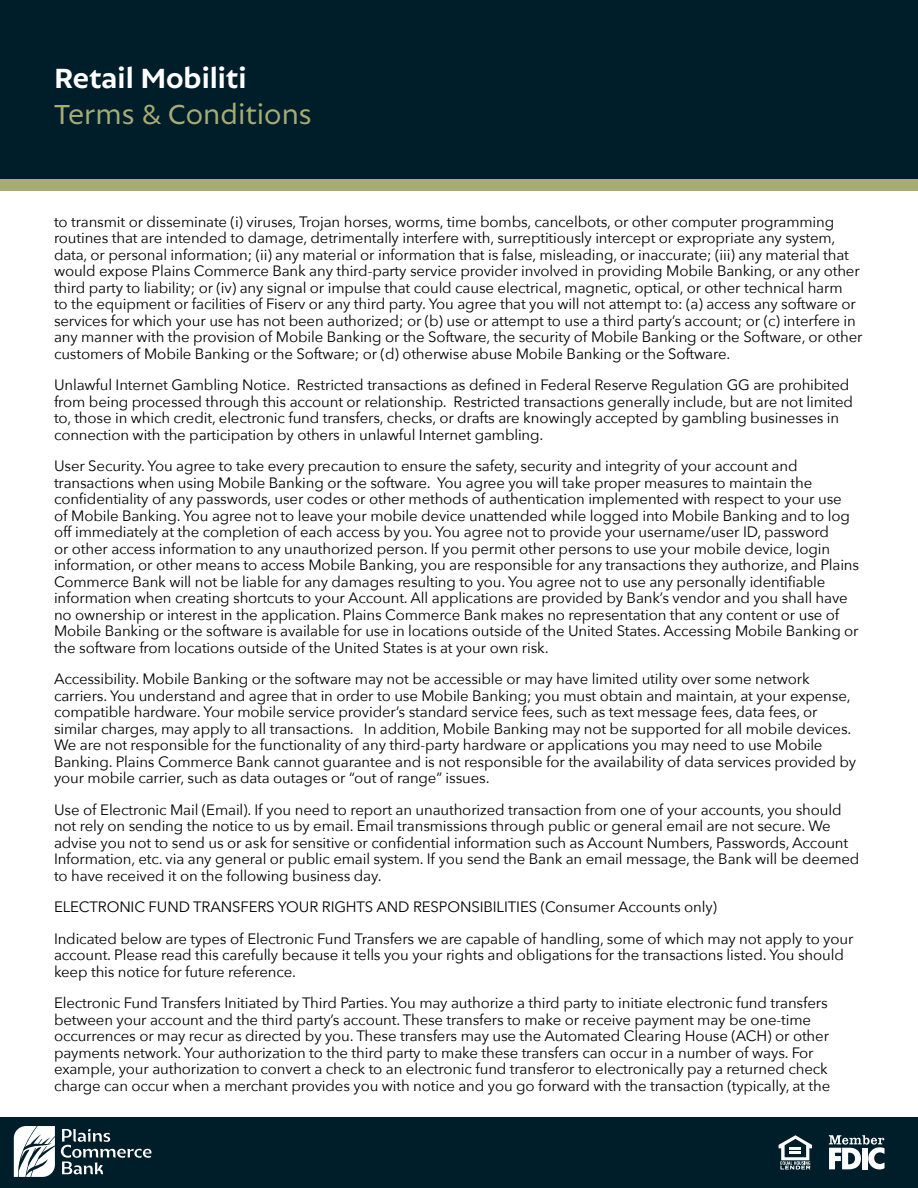
<style>
.page{position:relative;width:918px;height:1188px;background:#fff}
.page>*{position:absolute;margin:0;border:0;box-sizing:border-box;transform-origin:0 0}
.t1{font:30px "Autor";color:#a6ac74}
.t2{font:700 30px "Autor";color:#fff}
.t3{font:15px/16.5px "Avenir Next";letter-spacing:-.01em;color:#000}
</style>
<div class="page">
<div style="left:0;top:0;width:918px;height:191px;background:#001e29"></div>
<div style="left:0;top:1117px;width:918px;height:71px;background:#001e29"></div>
<svg style="left:829px;top:1135px;width:56px;height:34px"></svg>
<div style="left:862px;top:1148px;width:6px;height:21px;background:#fff"></div>
<svg style="left:779px;top:1135px;width:33px;height:34px"></svg>
<svg style="left:14px;top:1126px;width:41px;height:51px;background:#cbd1d3"></svg>
<svg style="left:61px;top:1129px;width:90px;height:45px"></svg>
<h1 class="t2" style="left:54px;top:60px;width:194px">Retail Mobiliti</h1>
<h1 class="t1" style="left:54px;top:96px;width:259px">Terms &amp; Conditions</h1>
<p class="t3" style="left:54px;top:213px;width:810px">to transmit or disseminate (i) viruses, Trojan horses, worms, time bombs, cancelbots, or other computer programming routines that are intended to damage, detrimentally interfere with, surreptitiously intercept or expropriate any system, data, or personal information; (ii) any material or information that is false, misleading, or inaccurate; (iii) any material that would expose Plains Commerce Bank any third-party service provider involved in providing Mobile Banking, or any other third party to liability; or (iv) any signal or impulse that could cause electrical, magnetic, optical, or other technical harm<br>to the equipment or facilities of Fiserv or any third party. You agree that you will not attempt to: (a) access any software or services for which your use has not been authorized; or (b) use or attempt to use a third party’s account; or (c) interfere in any manner with the provision of Mobile Banking or the Software, the security of Mobile Banking or the Software, or other customers of Mobile Banking or the Software; or (d) otherwise abuse Mobile Banking or the Software.</p>
<p class="t3" style="left:54px;top:376px;width:801px">Unlawful Internet Gambling Notice. Restricted transactions as defined in Federal Reserve Regulation GG are prohibited from being processed through this account or relationship. Restricted transactions generally include, but are not limited to, those in which credit, electronic fund transfers, checks, or drafts are knowingly accepted by gambling businesses in connection with the participation by others in unlawful Internet gambling.</p>
<p class="t3" style="left:54px;top:457px;width:807px">User Security. You agree to take every precaution to ensure the safety, security and integrity of your account and transactions when using Mobile Banking or the software. You agree you will take proper measures to maintain the confidentiality of any passwords, user codes or other methods of authentication implemented with respect to your use<br>of Mobile Banking. You agree not to leave your mobile device unattended while logged into Mobile Banking and to log off immediately at the completion of each access by you. You agree not to provide your username/user ID, password<br>or other access information to any unauthorized person. If you permit other persons to use your mobile device, login information, or other means to access Mobile Banking, you are responsible for any transactions they authorize, and Plains Commerce Bank will not be liable for any damages resulting to you. You agree not to use any personally identifiable information when creating shortcuts to your Account. All applications are provided by Bank’s vendor and you shall have no ownership or interest in the application. Plains Commerce Bank makes no representation that any content or use of Mobile Banking or the software is available for use in locations outside of the United States. Accessing Mobile Banking or the software from locations outside of the United States is at your own risk.</p>
<p class="t3" style="left:54px;top:670px;width:804px">Accessibility. Mobile Banking or the software may not be accessible or may have limited utility over some network carriers. You understand and agree that in order to use Mobile Banking; you must obtain and maintain, at your expense, compatible hardware. Your mobile service provider’s standard service fees, such as text message fees, data fees, or similar charges, may apply to all transactions. In addition, Mobile Banking may not be supported for all mobile devices.<br>We are not responsible for the functionality of any third-party hardware or applications you may need to use Mobile Banking. Plains Commerce Bank cannot guarantee and is not responsible for the availability of data services provided by your mobile carrier, such as data outages or “out of range” issues.</p>
<p class="t3" style="left:54px;top:801px;width:807px">Use of Electronic Mail (Email). If you need to report an unauthorized transaction from one of your accounts, you should not rely on sending the notice to us by email. Email transmissions through public or general email are not secure. We advise you not to send us or ask for sensitive or confidential information such as Account Numbers, Passwords, Account Information, etc. via any general or public email system. If you send the Bank an email message, the Bank will be deemed to have received it on the following business day.</p>
<p class="t3" style="left:54px;top:898px;width:665px">ELECTRONIC FUND TRANSFERS YOUR RIGHTS AND RESPONSIBILITIES (Consumer Accounts only)</p>
<p class="t3" style="left:54px;top:930px;width:801px">Indicated below are types of Electronic Fund Transfers we are capable of handling, some of which may not apply to your account. Please read this carefully because it tells you your rights and obligations for the transactions listed. You should keep this notice for future reference.</p>
<p class="t3" style="left:54px;top:994px;width:778px">Electronic Fund Transfers Initiated by Third Parties. You may authorize a third party to initiate electronic fund transfers between your account and the third party’s account. These transfers to make or receive payment may be one-time occurrences or may recur as directed by you. These transfers may use the Automated Clearing House (ACH) or other payments network. Your authorization to the third party to make these transfers can occur in a number of ways. For example, your authorization to convert a check to an electronic fund transferor to electronically pay a returned check charge can occur when a merchant provides you with notice and you go forward with the transaction (typically, at the</p>
</div>
